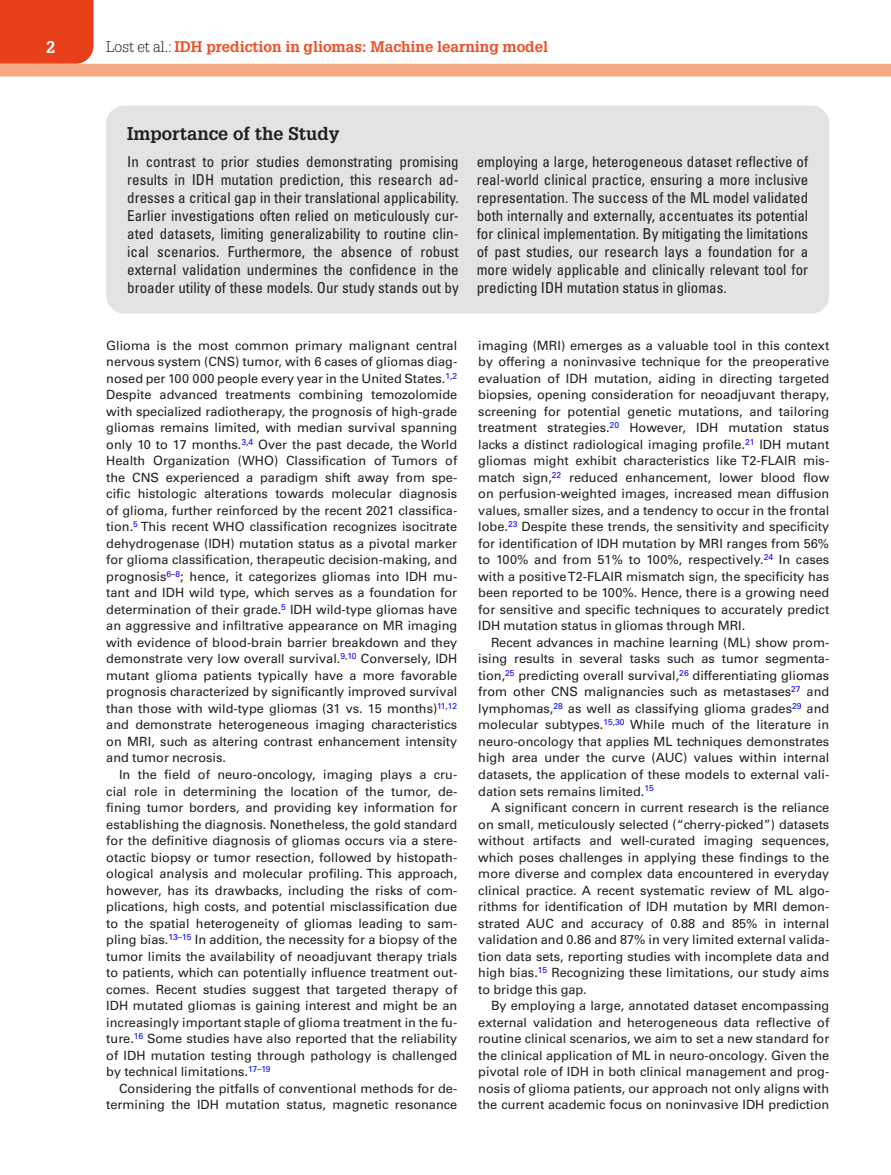
<style>
.page{position:relative;width:891px;height:1175px;background:#fff}
.page>*{position:absolute;margin:0;border:0;box-sizing:border-box;transform-origin:0 0}
.Box_Head{font:700 18px "Glypha LT Std";color:#231f20}
.t1{font:700 16.5px "Glypha LT Std";color:#fff}
.Box_Text{font:condensed 15px/18px "Univers LT Std";color:#231f20;text-align:justify}
.t2{font:15px "Glypha LT Std Bold 2";color:#f04b22}
.TextInd{font:12.75px/16.5px "Univers LT Std";color:#231f20;text-align:justify}
.Text{font:12.75px/16.5px "Univers LT Std";color:#231f20;text-align:justify}
.s1{font-family:"Glypha LT Std";font-weight:300;color:#231f20}
</style>
<div class="page">
<div style="left:0;top:0;width:94px;height:64px;background:#e73f18"></div>
<div style="left:0;top:64px;width:891px;height:12px;background:#f5a882"></div>
<div style="left:106px;top:106px;width:723px;height:207px;background:#e3e3e3;border-radius:18px"></div>
<p class="t1" style="left:46px;top:37px;width:11px">2</p>
<p class="t2" style="left:106px;top:37px;width:443px"><span class="s1">Lost et al.:</span> IDH prediction in gliomas: Machine learning model</p>
<p class="Box_Head" style="left:127px;top:122px;width:214px">Importance of the Study</p>
<p class="Box_Text" style="left:127px;top:152px;width:333px">In contrast to prior studies demonstrating promising results in IDH mutation prediction, this research ad&shy;dresses a critical gap in their translational applicability.<br>Earlier investigations often relied on meticulously cur&shy;ated datasets, limiting generalizability to routine clin&shy;ical scenarios. Furthermore, the absence of robust external validation undermines the confidence in the broader utility of these models. Our study stands out by</p>
<p class="Box_Text" style="left:477px;top:152px;width:333px">employing a large, heterogeneous dataset reflective of real-world clinical practice, ensuring a more inclusive representation. The success of the ML model validated both internally and externally, accentuates its potential for clinical implementation. By mitigating the limitations of past studies, our research lays a foundation for a more widely applicable and clinically relevant tool for predicting IDH mutation status in gliomas.</p>
<p class="Text" style="left:106px;top:337px;width:353px">Glioma is the most common primary malignant central nervous system (CNS) tumor, with 6 cases of gliomas diag&shy;nosed per 100 000 people every year in the United States.<sup>1</sup><sup>,</sup><sup>2<br></sup>Despite advanced treatments combining temozolomide with specialized radiotherapy, the prognosis of high-grade gliomas remains limited, with median survival spanning only 10 to 17 months.<sup>3</sup><sup>,</sup><sup>4</sup> Over the past decade, the World Health Organization (WHO) Classification of Tumors of the CNS experienced a paradigm shift away from spe&shy;cific histologic alterations towards molecular diagnosis of glioma, further reinforced by the recent 2021 classifica&shy;tion.<sup>5</sup> This recent WHO classification recognizes isocitrate dehydrogenase (IDH) mutation status as a pivotal marker for glioma classification, therapeutic decision-making, and prognosis<sup>6</sup><sup>–</sup><sup>8</sup>; hence, it categorizes gliomas into IDH mu&shy;tant and IDH wild type, which serves as a foundation for determination of their grade.<sup>5</sup> IDH wild-type gliomas have an aggressive and infiltrative appearance on MR imaging with evidence of blood-brain barrier breakdown and they demonstrate very low overall survival.<sup>9</sup><sup>,</sup><sup>10</sup> Conversely, IDH mutant glioma patients typically have a more favorable prognosis characterized by significantly improved survival than those with wild-type gliomas (31 vs. 15 months)<sup>11</sup><sup>,</sup><sup>12 </sup>and demonstrate heterogeneous imaging characteristics on MRI, such as altering contrast enhancement intensity and tumor necrosis.</p>
<p class="TextInd" style="left:106px;top:766px;width:353px;text-indent:13px">In the field of neuro-oncology, imaging plays a cru&shy;cial role in determining the location of the tumor, de&shy;fining tumor borders, and providing key information for establishing the diagnosis. Nonetheless, the gold standard for the definitive diagnosis of gliomas occurs via a stere&shy;otactic biopsy or tumor resection, followed by histopath&shy;ological analysis and molecular profiling. This approach, however, has its drawbacks, including the risks of com&shy;plications, high costs, and potential misclassification due to the spatial heterogeneity of gliomas leading to sam&shy;pling bias.<sup>13</sup><sup>–</sup><sup>15</sup> In addition, the necessity for a biopsy of the tumor limits the availability of neoadjuvant therapy trials to patients, which can potentially influence treatment out&shy;comes. Recent studies suggest that targeted therapy of IDH mutated gliomas is gaining interest and might be an increasingly important staple of glioma treatment in the fu&shy;ture.<sup>16</sup> Some studies have also reported that the reliability of IDH mutation testing through pathology is challenged by technical limitations.<sup>17</sup><sup>–</sup><sup>19</sup></p>
<p class="TextInd" style="left:106px;top:1079px;width:353px;text-align:right">Considering the pitfalls of conventional methods for de&shy;termining the IDH mutation status, magnetic resonance</p>
<p class="TextInd" style="left:478px;top:337px;width:353px">imaging (MRI) emerges as a valuable tool in this context by offering a noninvasive technique for the preoperative evaluation of IDH mutation, aiding in directing targeted biopsies, opening consideration for neoadjuvant therapy, screening for potential genetic mutations, and tailoring treatment strategies.<sup>20</sup> However, IDH mutation status lacks a distinct radiological imaging profile.<sup>21</sup> IDH mutant gliomas might exhibit characteristics like T2-FLAIR mis&shy;match sign,<sup>22</sup> reduced enhancement, lower blood flow on perfusion-weighted images, increased mean diffusion values, smaller sizes, and a tendency to occur in the frontal lobe.<sup>23</sup> Despite these trends, the sensitivity and specificity for identification of IDH mutation by MRI ranges from 56% to 100% and from 51% to 100%, respectively.<sup>24</sup> In cases with a positive T2-FLAIR mismatch sign, the specificity has been reported to be 100%. Hence, there is a growing need for sensitive and specific techniques to accurately predict IDH mutation status in gliomas through MRI.</p>
<p class="TextInd" style="left:478px;top:634px;width:353px;text-indent:13px">Recent advances in machine learning (ML) show prom&shy;ising results in several tasks such as tumor segmenta&shy;tion,<sup>25</sup> predicting overall survival,<sup>26</sup> differentiating gliomas from other CNS malignancies such as metastases<sup>27</sup> and lymphomas,<sup>28</sup> as well as classifying glioma grades<sup>29</sup> and molecular subtypes.<sup>15</sup><sup>,</sup><sup>30</sup> While much of the literature in neuro-oncology that applies ML techniques demonstrates high area under the curve (AUC) values within internal datasets, the application of these models to external vali&shy;dation sets remains limited.<sup>15</sup></p>
<p class="TextInd" style="left:478px;top:799px;width:353px;text-indent:13px">A significant concern in current research is the reliance on small, meticulously selected (“cherry-picked”) datasets without artifacts and well-curated imaging sequences, which poses challenges in applying these findings to the more diverse and complex data encountered in everyday clinical practice. A recent systematic review of ML algo&shy;rithms for identification of IDH mutation by MRI demon&shy;strated AUC and accuracy of 0.88 and 85% in internal validation and 0.86 and 87% in very limited external valida&shy;tion data sets, reporting studies with incomplete data and high bias.<sup>15</sup> Recognizing these limitations, our study aims to bridge this gap.</p>
<p class="TextInd" style="left:478px;top:997px;width:353px;text-indent:13px">By employing a large, annotated dataset encompassing external validation and heterogeneous data reflective of routine clinical scenarios, we aim to set a new standard for the clinical application of ML in neuro-oncology. Given the pivotal role of IDH in both clinical management and prog&shy;nosis of glioma patients, our approach not only aligns with the current academic focus on noninvasive IDH prediction</p>
</div>
